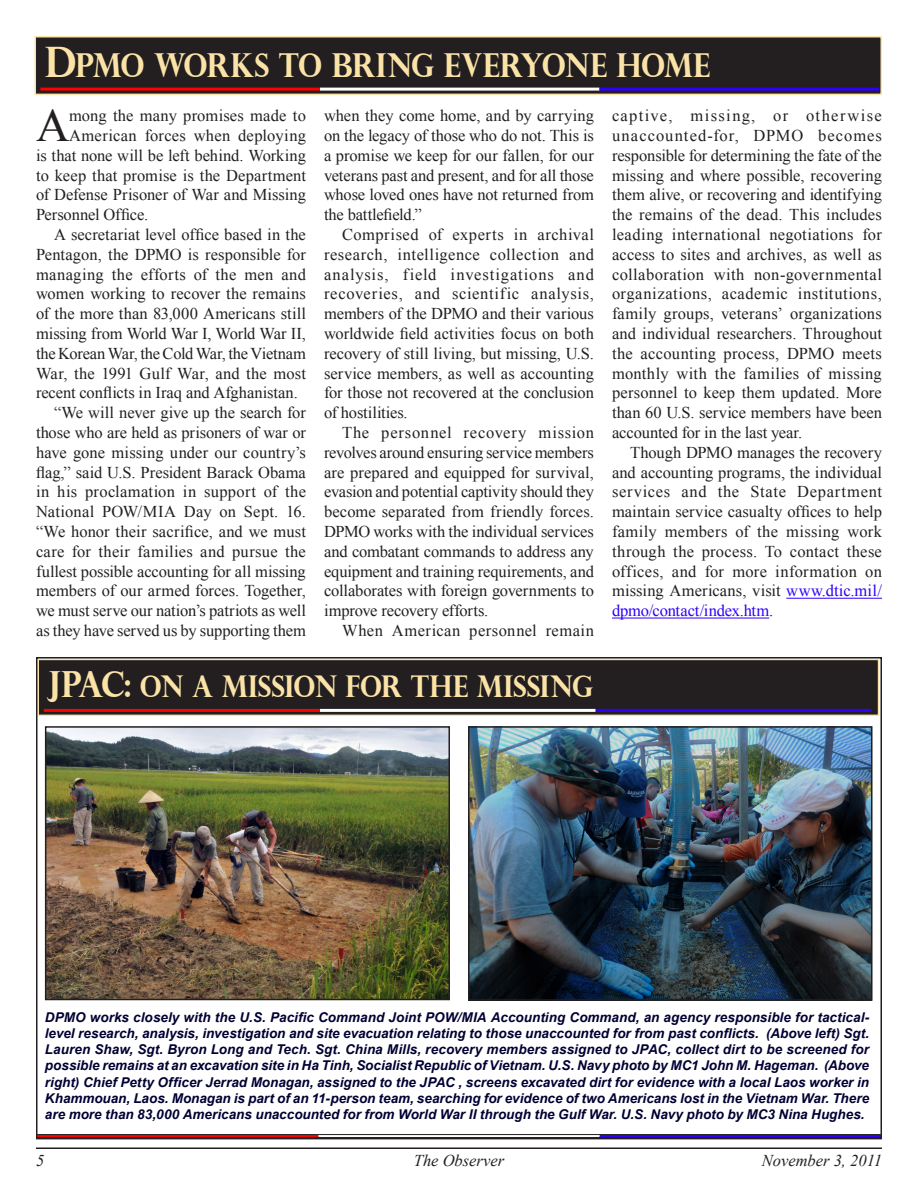
<style>
.page{position:relative;width:918px;height:1188px;background:#fff}
.page>*{position:absolute;margin:0;border:0;box-sizing:border-box;transform-origin:0 0}
.t1{font:46.35px "Times New Roman";color:#231f20}
.t2{font:700 33px "Perpetua Titling";letter-spacing:-.025em;color:#fbe3a7;scale:.89 1}
.t3{font:700 30px "Perpetua Titling";color:#fbe3a7;scale:.89 1}
.Normal__Web{font:16.5px/19.8px "Times New Roman";color:#231f20;text-align:justify}
.Normal__Web-2{font:16.5px "Times New Roman";letter-spacing:.03em;color:#231f20}
.t4{font:italic 16.5px "Times New Roman";color:#231f20}
.t5{font:italic 700 13.5px/16.2px "Arial";color:#003;text-align:justify}
.s1{font-size:42px}
.s2{font-size:36px}
.s3{color:#3000fd}
</style>
<div class="page">
<hr style="left:36px;top:1148px;width:846px;height:1px;background:#231f20">
<hr style="left:786px;top:598px;width:96px;height:1px;background:#3000fd">
<hr style="left:612px;top:618px;width:157px;height:1px;background:#3000fd">
<div style="left:35px;top:37px;width:846px;height:57px;background:#231f20"></div>
<div style="left:34px;top:36px;width:848px;height:59px;border:2px solid #fbe3a7"></div>
<hr style="left:320px;top:88px;width:280px;height:3px;background:#fff">
<hr style="left:40px;top:88px;width:280px;height:3px;background:#f00">
<hr style="left:600px;top:88px;width:279px;height:3px;background:#3000fd">
<img style="left:48px;top:729px;width:399px;height:268px">
<div style="left:45px;top:726px;width:405px;height:274px;border:2px solid #231f20"></div>
<img style="left:471px;top:729px;width:399px;height:269px">
<div style="left:468px;top:726px;width:405px;height:275px;border:2px solid #231f20"></div>
<div style="left:38px;top:659px;width:841px;height:56px;background:#231f20"></div>
<div style="left:38px;top:659px;width:841px;height:57px;border:2px solid #fbe3a7"></div>
<hr style="left:320px;top:709px;width:276px;height:3px;background:#fff">
<hr style="left:44px;top:709px;width:276px;height:3px;background:#f00">
<hr style="left:596px;top:709px;width:276px;height:3px;background:#3000fd">
<hr style="left:37px;top:1135px;width:281px;height:3px;background:#f00">
<hr style="left:600px;top:1135px;width:281px;height:3px;background:#3000fd">
<hr style="left:37px;top:1134px;width:844px;height:1px;background:#231f20">
<p class="t2" style="left:45px;top:45px;width:749px"><span class="s1">D</span>PMO WORKS TO BRING EVERYONE HOME</p>
<p class="t1" style="left:36px;top:94px;width:35px">A</p>
<p class="Normal__Web" style="left:69px;top:106px;width:238px">mong the many promises made to</p>
<p class="Normal__Web" style="left:69px;top:125px;width:238px">American forces when deploying</p>
<p class="Normal__Web" style="left:36px;top:145px;width:271px">is that none will be left behind. Working</p>
<p class="Normal__Web" style="left:36px;top:165px;width:271px">to keep that promise is the Department</p>
<p class="Normal__Web" style="left:36px;top:185px;width:271px">of Defense Prisoner of War and Missing</p>
<p class="Normal__Web" style="left:36px;top:205px;width:114px">Personnel Office.</p>
<p class="Normal__Web" style="left:36px;top:224px;width:272px;text-indent:18px">A secretariat level office based in the Pentagon, the DPMO is responsible for managing the efforts of the men and women working to recover the remains of the more than 83,000 Americans still missing from World War I, World War II, the Korean War, the Cold War, the Vietnam War, the 1991 Gulf War, and the most recent conflicts in Iraq and Afghanistan.</p>
<p class="Normal__Web" style="left:36px;top:403px;width:272px;text-indent:18px">“We will never give up the search for those who are held as prisoners of war or have gone missing under our country’s flag,” said U.S. President Barack Obama in his proclamation in support of the National POW/MIA Day on Sept. 16. “We honor their sacrifice, and we must care for their families and pursue the fullest possible accounting for all missing members of our armed forces. Together, we must serve our nation’s patriots as well as they have served us by supporting them</p>
<p class="Normal__Web" style="left:324px;top:106px;width:272px">when they come home, and by carrying on the legacy of those who do not. This is a promise we keep for our fallen, for our veterans past and present, and for all those whose loved ones have not returned from the battlefield.”</p>
<p class="Normal__Web" style="left:324px;top:224px;width:272px;text-indent:18px">Comprised of experts in archival research, intelligence collection and analysis, field investigations and recoveries, and scientific analysis, members of the DPMO and their various worldwide field activities focus on both recovery of still living, but missing, U.S. service members, as well as accounting for those not recovered at the conclusion of hostilities.</p>
<p class="Normal__Web" style="left:324px;top:422px;width:272px;text-indent:18px">The personnel recovery mission revolves around ensuring service members are prepared and equipped for survival, evasion and potential captivity should they become separated from friendly forces.<br>DPMO works with the individual services and combatant commands to address any equipment and training requirements, and collaborates with foreign governments to improve recovery efforts.</p>
<p class="Normal__Web-2" style="left:342px;top:619px;width:253px">When American personnel remain</p>
<p class="t3" style="left:48px;top:668px;width:614px"><span class="s2">JPAC:</span> ON A MISSION FOR THE MISSING</p>
<p class="Normal__Web" style="left:612px;top:106px;width:272px">captive, missing, or otherwise unaccounted-for, DPMO becomes responsible for determining the fate of the missing and where possible, recovering them alive, or recovering and identifying the remains of the dead. This includes leading international negotiations for access to sites and archives, as well as collaboration with non-governmental organizations, academic institutions, family groups, veterans’ organizations and individual researchers. Throughout the accounting process, DPMO meets monthly with the families of missing personnel to keep them updated. More than 60 U.S. service members have been accounted for in the last year.</p>
<p class="Normal__Web" style="left:612px;top:442px;width:272px;text-indent:18px">Though DPMO manages the recovery and accounting programs, the individual services and the State Department maintain service casualty offices to help family members of the missing work through the process. To contact these offices, and for more information on missing Americans, visit <span class="s3">www.dtic.mil/ dpmo/contact/index.htm</span>.</p>
<p class="t5" style="left:45px;top:1009px;width:826px">DPMO works closely with the U.S. Pacific Command Joint POW/MIA Accounting Command, an agency responsible for tactical&shy;level research, analysis, investigation and site evacuation relating to those unaccounted for from past conflicts. (Above left) Sgt.<br>Lauren Shaw, Sgt. Byron Long and Tech. Sgt. China Mills, recovery members assigned to JPAC, collect dirt to be screened for possible remains at an excavation site in Ha Tinh, Socialist Republic of Vietnam. U.S. Navy photo by MC1 John M. Hageman. (Above right) Chief Petty Officer Jerrad Monagan, assigned to the JPAC , screens excavated dirt for evidence with a local Laos worker in Khammouan, Laos. Monagan is part of an 11-person team, searching for evidence of two Americans lost in the Vietnam War. There are more than 83,000 Americans unaccounted for from World War II through the Gulf War. U.S. Navy photo by MC3 Nina Hughes.</p>
<p class="t4" style="left:36px;top:1150px;width:10px">5</p>
<p class="t4" style="left:414px;top:1150px;width:92px">The Observer</p>
<p class="t4" style="left:762px;top:1150px;width:122px">November 3, 2011</p>
</div>
